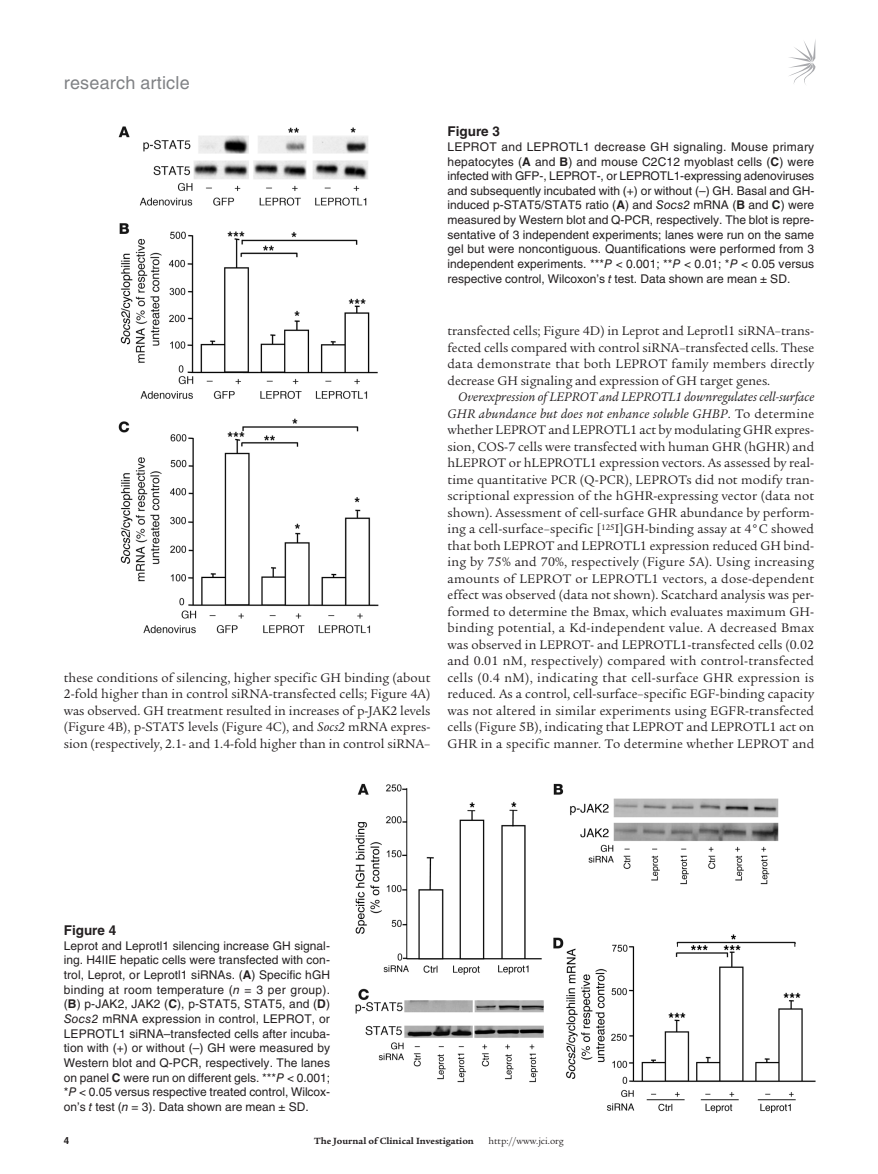
<style>
.page{position:relative;width:878px;height:1174px;background:#fff}
.page>*{position:absolute;margin:0;border:0;box-sizing:border-box;transform-origin:0 0}
.t1{font:18px "Helvetica LT Std";letter-spacing:.01em;color:#808285}
.t2{font:13.5px/16.5px "Legacy Serif Std";color:#231f20;text-align:justify}
.t3{font:700 13.5px "Helvetica LT Std";color:#231f20}
.t4{font:12px/14.5px "Helvetica LT Std";color:#231f20;text-align:justify}
.t5{font:700 9.75px "Legacy Serif Std";color:#231f20}
.t6{font:9.75px "Legacy Serif Std";color:#231f20}
.s1{font-style:italic}
.s2{font-weight:700}
</style>
<div class="page">
<svg style="left:789px;top:41px;width:26px;height:44px"></svg>
<img style="left:118px;top:126px;width:261px;height:508px">
<img style="left:355px;top:783px;width:461px;height:330px">
<h1 class="t1" style="left:64px;top:72px;width:127px">research article</h1>
<p class="t2" style="left:64px;top:669px;width:368px">these conditions of silencing, higher specific GH binding (about 2-fold higher than in control siRNA-transfected cells; Figure 4A) was observed. GH treatment resulted in increases of p-JAK2 levels (Figure 4B), p-STAT5 levels (Figure 4C), and <span class="s1">Socs2</span> mRNA expres&shy;sion (respectively, 2.1- and 1.4-fold higher than in control siRNA–</p>
<p class="t3" style="left:447px;top:123px;width:53px">Figure 3</p>
<p class="t4" style="left:447px;top:139px;width:368px">LEPROT and LEPROTL1 decrease GH signaling. Mouse primary hepatocytes (<span class="s2">A</span> and <span class="s2">B</span>) and mouse C2C12 myoblast cells (<span class="s2">C</span>) were infected with GFP-, LEPROT-, or LEPROTL1-expressing adenoviruses and subsequently incubated with (+) or without (–) GH. Basal and GH&shy;induced p-STAT5/STAT5 ratio (<span class="s2">A</span>) and <span class="s1">Socs2</span> mRNA (<span class="s2">B</span> and <span class="s2">C</span>) were measured by Western blot and Q-PCR, respectively. The blot is repre&shy;sentative of 3 independent experiments; lanes were run on the same gel but were noncontiguous. Quantifications were performed from 3 independent experiments. ***<span class="s1">P</span> &lt; 0.001; **<span class="s1">P</span> &lt; 0.01; *<span class="s1">P</span> &lt; 0.05 versus respective control, Wilcoxon’s <span class="s1">t</span> test. Data shown are mean ± SD.</p>
<p class="t2" style="left:447px;top:323px;width:368px">transfected cells; Figure 4D) in Leprot and Leprotl1 siRNA–trans&shy;fected cells compared with control siRNA–transfected cells. These data demonstrate that both LEPROT family members directly decrease GH signaling and expression of GH target genes.</p>
<p class="t2" style="left:447px;top:389px;width:368px;text-indent:11px"><span class="s1">Overexpression of LEPROT and LEPROTL1 downregulates cell-surface GHR abundance but does not enhance soluble GHBP</span>. To determine whether LEPROT and LEPROTL1 act by modulating GHR expres&shy;sion, COS-7 cells were transfected with human GHR (hGHR) and hLEPROT or hLEPROTL1 expression vectors. As assessed by real&shy;time quantitative PCR (Q-PCR), LEPROTs did not modify tran&shy;scriptional expression of the hGHR-expressing vector (data not shown). Assessment of cell-surface GHR abundance by perform&shy;ing a cell-surface–specific [<sup>125</sup>I]GH-binding assay at 4°C showed that both LEPROT and LEPROTL1 expression reduced GH bind&shy;ing by 75% and 70%, respectively (Figure 5A). Using increasing amounts of LEPROT or LEPROTL1 vectors, a dose-dependent effect was observed (data not shown). Scatchard analysis was per&shy;formed to determine the Bmax, which evaluates maximum GH&shy;binding potential, a Kd-independent value. A decreased Bmax was observed in LEPROT- and LEPROTL1-transfected cells (0.02 and 0.01 nM, respectively) compared with control-transfected cells (0.4 nM), indicating that cell-surface GHR expression is reduced. As a control, cell-surface–specific EGF-binding capacity was not altered in similar experiments using EGFR-transfected cells (Figure 5B), indicating that LEPROT and LEPROTL1 act on GHR in a specific manner. To determine whether LEPROT and</p>
<p class="t3" style="left:64px;top:922px;width:53px">Figure 4</p>
<p class="t4" style="left:64px;top:938px;width:268px">Leprot and Leprotl1 silencing increase GH signal&shy;ing. H4IIE hepatic cells were transfected with con&shy;trol, Leprot, or Leprotl1 siRNAs. (<span class="s2">A</span>) Specific hGH binding at room temperature (<span class="s1">n</span> = 3 per group). (<span class="s2">B</span>) p-JAK2, JAK2 (<span class="s2">C</span>), p-STAT5, STAT5, and (<span class="s2">D</span>)<br><span class="s1">Socs2</span> mRNA expression in control, LEPROT, or LEPROTL1 siRNA–transfected cells after incuba&shy;tion with (+) or without (–) GH were measured by Western blot and Q-PCR, respectively. The lanes on panel <span class="s2">C</span> were run on different gels. ***<span class="s1">P</span> &lt; 0.001; *<span class="s1">P</span> &lt; 0.05 versus respective treated control, Wilcox&shy;on’s <span class="s1">t</span> test (<span class="s1">n</span> = 3). Data shown are mean ± SD.</p>
<p class="t5" style="left:314px;top:1135px;width:161px">The Journal of Clinical Investigation</p>
<p class="t6" style="left:488px;top:1135px;width:77px">http://www.jci.org</p>
</div>
